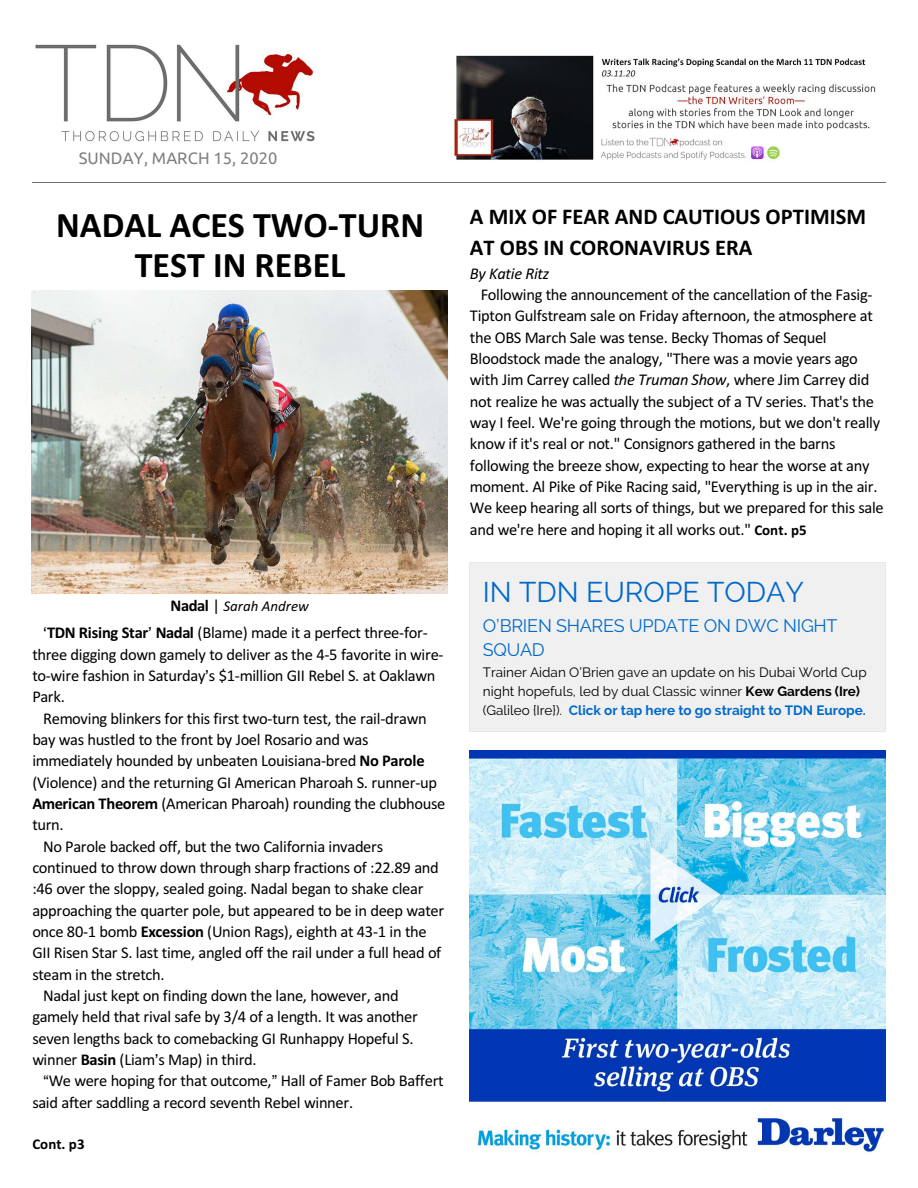
<style>
.page{position:relative;width:918px;height:1188px;background:#fff}
.page>*{position:absolute;margin:0;border:0;box-sizing:border-box;transform-origin:0 0}
.t1{font:700 36px/39.5px "Calibri";color:#000;text-align:center}
.t2{font:28.5px "Raleway";color:#0069cc}
.t3{font:700 22.5px/30.3px "Calibri";color:#000}
.t4{font:18px/24.6px "Raleway";letter-spacing:-.015em;color:#0069cc}
.t5{font:16.5px/21.3px "Calibri";letter-spacing:-.02em;color:#000}
.t6{font:16.5px "Ubuntu";color:#808080}
.t7{font:italic 16.5px "Calibri";letter-spacing:-.02em;color:#000}
.t8{font:italic 15px "Calibri";color:#000}
.t9{font:700 15px "Calibri";color:#000}
.t10{font:13.5px/19px "Raleway";color:#000}
.s1{font-weight:700;font-style:normal;font-size:16.5px}
.s2{font-style:normal;font-size:16.5px}
.s3{font-weight:700}
.s4{font-style:italic}
.s5{font-weight:700;font-size:15px}
.s6{font-weight:700;color:#0069cc}
</style>
<div class="page">
<hr style="left:32px;top:183px;width:853px;height:1px;background:#6e6e6e">
<img style="left:35px;top:44px;width:280px;height:98px">
<img style="left:454px;top:55px;width:422px;height:106px">
<img style="left:32px;top:291px;width:416px;height:302px">
<img style="left:470px;top:750px;width:416px;height:404px">
<div style="left:470px;top:562px;width:415px;height:169px;background:#f0f0f0"></div>
<p class="t6" style="left:79px;top:151px;width:200px">SUNDAY, MARCH 15, 2020</p>
<h1 class="t1" style="left:56px;top:209px;width:370px">NADAL ACES TWO-TURN<br>TEST IN REBEL</h1>
<p class="t8" style="left:171px;top:599px;width:140px"><span class="s1">Nadal</span> <span class="s2">|</span> Sarah Andrew</p>
<p class="t5" style="left:32px;top:624px;width:413px;text-indent:15px"><span class="s3">TDN Rising Star Nadal</span> (Blame) made it a perfect three-for&shy;three digging down gamely to deliver as the 4-5 favorite in wire&shy;to-wire fashion in Saturday s $1-million GII Rebel S. at Oaklawn Park.</p>
<p class="t5" style="left:43px;top:709px;width:385px">Removing blinkers for this first two-turn test, the rail-drawn</p>
<p class="t5" style="left:32px;top:730px;width:338px">bay was hustled to the front by Joel Rosario and was</p>
<p class="t5" style="left:32px;top:752px;width:394px">immediately hounded by unbeaten Louisiana-bred <span class="s3">No Parole</span></p>
<p class="t5" style="left:32px;top:773px;width:406px">(Violence) and the returning GI American Pharoah S. runner-up</p>
<p class="t5" style="left:32px;top:794px;width:414px"><span class="s3">American Theorem</span> (American Pharoah) rounding the clubhouse</p>
<p class="t5" style="left:32px;top:816px;width:33px">turn.</p>
<p class="t5" style="left:43px;top:837px;width:342px">No Parole backed off, but the two California invaders</p>
<p class="t5" style="left:32px;top:858px;width:408px">continued to throw down through sharp fractions of :22.89 and</p>
<p class="t5" style="left:32px;top:880px;width:393px">:46 over the sloppy, sealed going. Nadal began to shake clear</p>
<p class="t5" style="left:32px;top:901px;width:413px">approaching the quarter pole, but appeared to be in deep water</p>
<p class="t5" style="left:32px;top:922px;width:396px">once 80-1 bomb <span class="s3">Excession</span> (Union Rags), eighth at 43-1 in the</p>
<p class="t5" style="left:32px;top:944px;width:410px">GII Risen Star S. last time, angled off the rail under a full head of</p>
<p class="t5" style="left:32px;top:965px;width:134px">steam in the stretch.</p>
<p class="t5" style="left:43px;top:986px;width:357px">Nadal just kept on finding down the lane, however, and</p>
<p class="t5" style="left:32px;top:1008px;width:387px">gamely held that rival safe by 3/4 of a length. It was another</p>
<p class="t5" style="left:32px;top:1029px;width:383px">seven lengths back to comebacking GI Runhappy Hopeful S.</p>
<p class="t5" style="left:32px;top:1050px;width:226px">winner <span class="s3">Basin</span> (Liam s Map) in third.</p>
<p class="t5" style="left:49px;top:1072px;width:396px">We were hoping for that outcome, Hall of Famer Bob Baffert</p>
<p class="t5" style="left:32px;top:1093px;width:322px">said after saddling a record seventh Rebel winner.</p>
<p class="t9" style="left:32px;top:1138px;width:54px">Cont. p3</p>
<h3 class="t3" style="left:470px;top:204px;width:398px">A MIX OF FEAR AND CAUTIOUS OPTIMISM<br>AT OBS IN CORONAVIRUS ERA</h3>
<p class="t7" style="left:470px;top:266px;width:81px">By Katie Ritz</p>
<p class="t5" style="left:470px;top:285px;width:415px;text-indent:11px">Following the announcement of the cancellation of the Fasig-Tipton Gulfstream sale on Friday afternoon, the atmosphere at the OBS March Sale was tense. Becky Thomas of Sequel Bloodstock made the analogy, "There was a movie years ago with Jim Carrey called <span class="s4">the Truman Show</span>, where Jim Carrey did not realize he was actually the subject of a TV series. That's the way I feel. We're going through the motions, but we don't really know if it's real or not." Consignors gathered in the barns following the breeze show, expecting to hear the worse at any moment. Al Pike of Pike Racing said, "Everything is up in the air.<br>We keep hearing all sorts of things, but we prepared for this sale and we're here and hoping it all works out." <span class="s5">Cont. p5</span></p>
<h2 class="t2" style="left:483px;top:575px;width:322px">IN TDN EUROPE TODAY</h2>
<p class="t4" style="left:483px;top:613px;width:356px">O’BRIEN SHARES UPDATE ON DWC NIGHT<br>SQUAD</p>
<p class="t10" style="left:483px;top:663px;width:385px">Trainer Aidan O’Brien gave an update on his Dubai World Cup night hopefuls, led by dual Classic winner <span class="s3">Kew Gardens (Ire) </span>(Galileo {Ire}). <span class="s6">Click or tap here to go straight to TDN Europe.</span></p>
</div>
